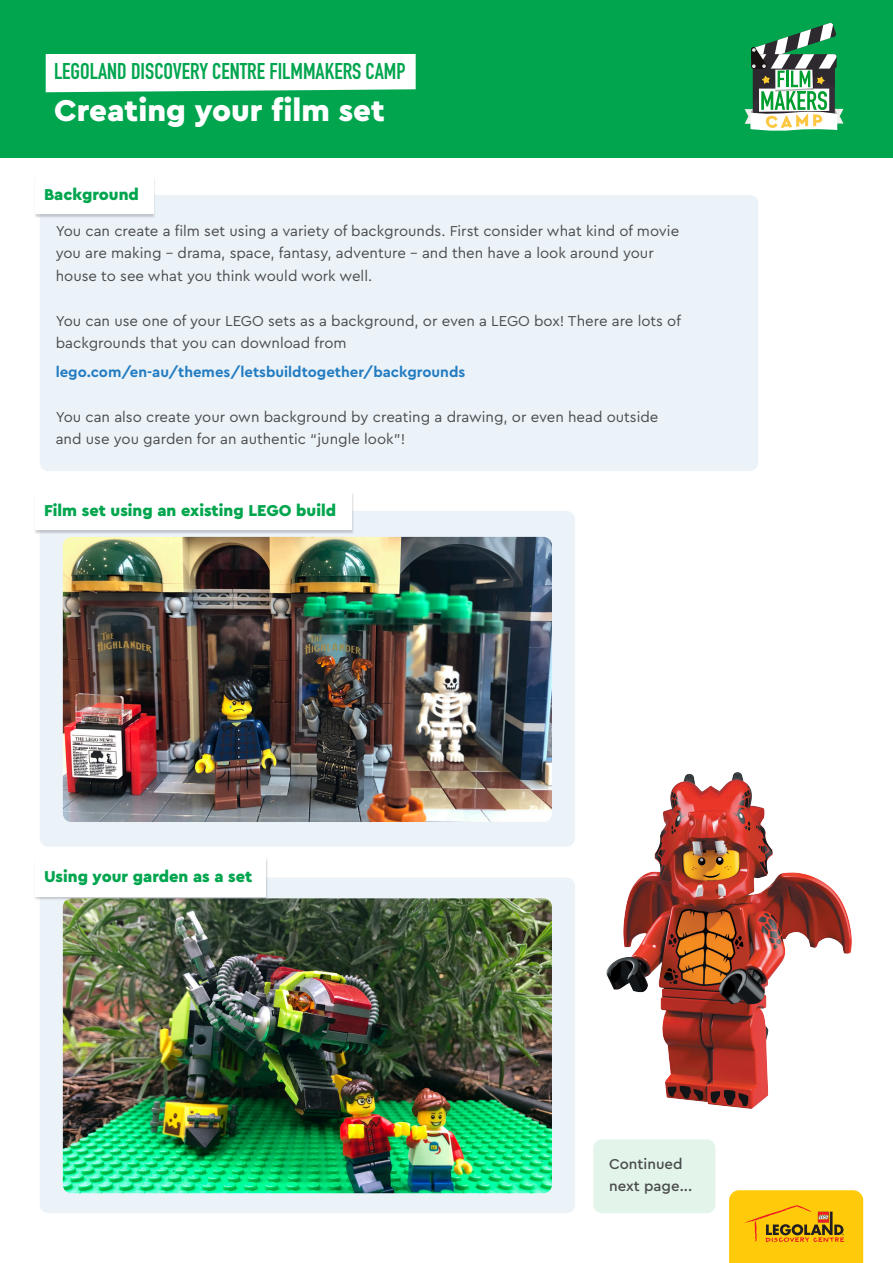
<style>
.page{position:relative;width:893px;height:1263px;background:#fff}
.page>*{position:absolute;margin:0;border:0;box-sizing:border-box;transform-origin:0 0}
.t1{font:900 31.5px "Cera Pro";color:#fff}
.t2{font:700 22.5px "DIN Condensed";color:#00a54e}
.t3{font:900 16.5px "Cera Pro";color:#00a54e}
.t4{font:15px/22.5px "Cera Pro";color:#4b4c4d}
.t5{font:700 15px "Cera Pro";color:#237cc1}
.t6{font:500 15px "Cera Pro";color:#4b4c4d}
</style>
<div class="page">
<div style="left:40px;top:511px;width:535px;height:336px;background:#ebf3f9;border-radius:9px"></div>
<div style="left:40px;top:877px;width:535px;height:336px;background:#ebf3f9;border-radius:9px"></div>
<div style="left:0;top:0;width:893px;height:158px;background:#00a54e"></div>
<div style="left:46px;top:54px;width:370px;height:38px;background:#fff"></div>
<svg style="left:729px;top:1190px;width:134px;height:73px;background:#f2bc0e"></svg>
<svg style="left:745px;top:23px;width:98px;height:108px"></svg>
<div style="left:40px;top:195px;width:718px;height:276px;background:#ebf3f9;border-radius:9px"></div>
<img style="left:63px;top:537px;width:489px;height:285px">
<img style="left:63px;top:898px;width:489px;height:295px">
<div style="left:34px;top:176px;width:122px;height:42px;background:#231f20;opacity:.21"></div>
<div style="left:36px;top:176px;width:118px;height:38px;background:#fff"></div>
<div style="left:34px;top:492px;width:320px;height:42px;background:#231f20;opacity:.21"></div>
<div style="left:36px;top:492px;width:316px;height:38px;background:#fff"></div>
<div style="left:34px;top:858px;width:234px;height:42px;background:#231f20;opacity:.21"></div>
<div style="left:36px;top:858px;width:230px;height:38px;background:#fff"></div>
<div style="left:593px;top:1139px;width:122px;height:74px;background:#e3f5eb;border-radius:9px"></div>
<img style="left:606px;top:772px;width:246px;height:336px">
<p class="t2" style="left:54px;top:56px;width:353px">LEGOLAND DISCOVERY CENTRE FILMMAKERS CAMP</p>
<p class="t1" style="left:54px;top:89px;width:332px">Creating your film set</p>
<p class="t3" style="left:44px;top:183px;width:96px">Background</p>
<p class="t4" style="left:56px;top:219px;width:625px">You can create a film set using a variety of backgrounds. First consider what kind of movie you are making – drama, space, fantasy, adventure – and then have a look around your house to see what you think would work well.</p>
<p class="t4" style="left:56px;top:309px;width:627px">You can use one of your LEGO sets as a background, or even a LEGO box! There are lots of backgrounds that you can download from</p>
<p class="t5" style="left:56px;top:362px;width:411px">lego.com/en-au/themes/letsbuildtogether/backgrounds</p>
<p class="t4" style="left:56px;top:405px;width:604px">You can also create your own background by creating a drawing, or even head outside and use you garden for an authentic “jungle look”!</p>
<p class="t3" style="left:44px;top:499px;width:294px">Film set using an existing LEGO build</p>
<p class="t3" style="left:44px;top:866px;width:210px">Using your garden as a set</p>
<p class="t6" style="left:609px;top:1154px;width:75px">Continued</p>
<p class="t6" style="left:609px;top:1176px;width:85px">next page...</p>
</div>
